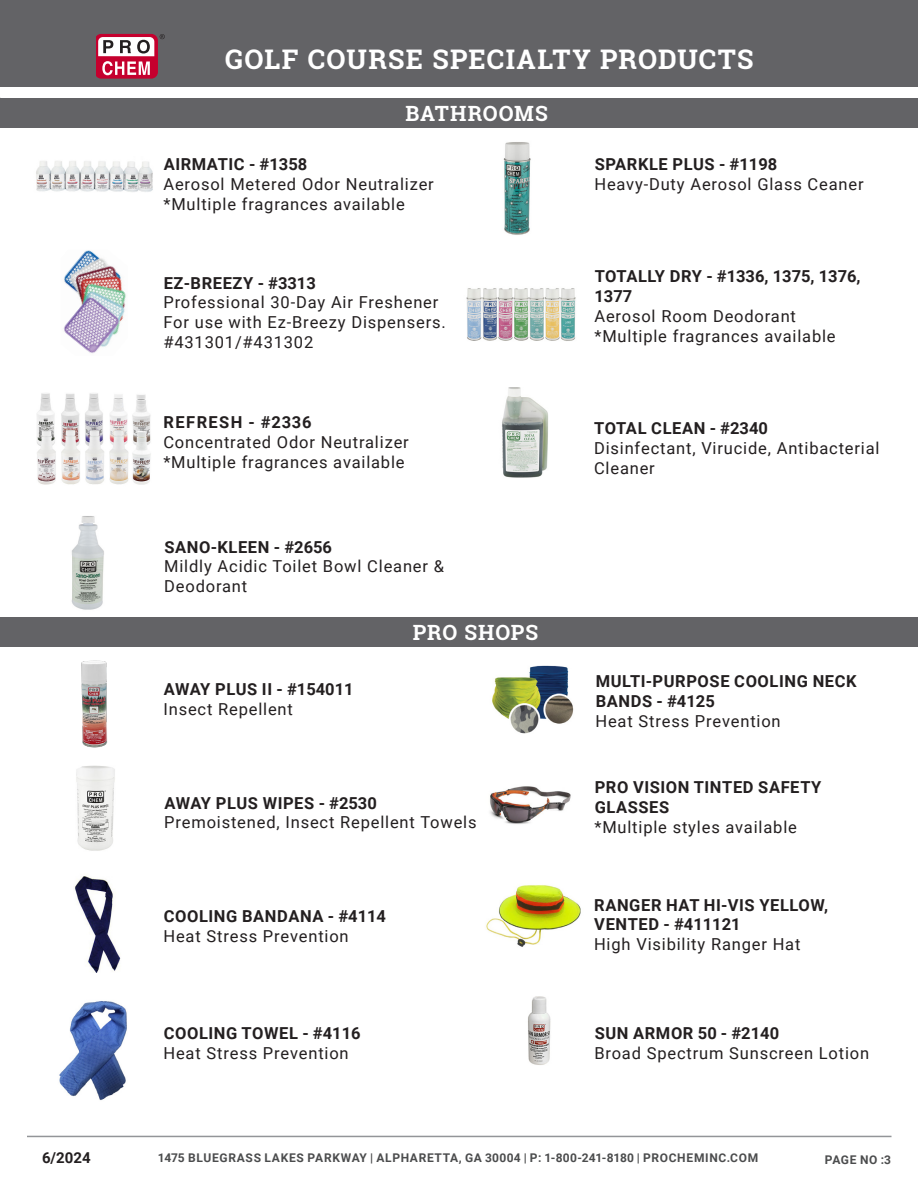
<style>
.page{position:relative;width:918px;height:1188px;background:#fff}
.page>*{position:absolute;margin:0;border:0;box-sizing:border-box;transform-origin:0 0}
.Fourth_tittle{font:700 27px "Roboto Slab";letter-spacing:.045em;color:#fff}
.Fourth_tittle-2{font:700 21px "Roboto Slab";letter-spacing:.04em;color:#fff}
.Details{font:16.5px/19.8px "Roboto";letter-spacing:.05em;color:#231f20}
.Details-2{font:700 16.5px/19.8px "Roboto";letter-spacing:.035em;color:#231f20}
.Details-3{font:700 16.5px/19.8px "Roboto";color:#231f20}
.Details-4{font:700 16.5px "Roboto";letter-spacing:.005em;color:#231f20}
.Details-5{font:700 16.5px "Roboto";letter-spacing:.085em;color:#231f20}
.t1{font:700 15px "Roboto";color:#231f20}
.tag_no_cc{font:700 12px "Roboto";letter-spacing:.055em;color:#4b4c4d}
</style>
<div class="page">
<hr style="left:27px;top:1136px;width:865px;height:1px;background:#939598">
<div style="left:0;top:617px;width:918px;height:29px;background:#636366"></div>
<img style="left:36px;top:161px;width:117px;height:31px">
<img style="left:37px;top:393px;width:114px;height:92px">
<img style="left:466px;top:288px;width:110px;height:53px">
<img style="left:63px;top:250px;width:63px;height:103px">
<img style="left:71px;top:516px;width:33px;height:94px">
<img style="left:502px;top:387px;width:46px;height:91px">
<img style="left:503px;top:142px;width:28px;height:93px">
<div style="left:0;top:98px;width:918px;height:29px;background:#636366"></div>
<div style="left:0;top:0;width:918px;height:86px;background:#636366"></div>
<svg style="left:96px;top:34px;width:69px;height:45px;background:#c16b7f"></svg>
<img style="left:490px;top:786px;width:81px;height:38px">
<img style="left:486px;top:885px;width:95px;height:62px">
<img style="left:76px;top:765px;width:39px;height:86px">
<img style="left:528px;top:996px;width:23px;height:69px">
<img style="left:492px;top:665px;width:82px;height:69px">
<img style="left:59px;top:1001px;width:68px;height:100px">
<img style="left:74px;top:876px;width:47px;height:97px">
<img style="left:81px;top:660px;width:27px;height:88px">
<p class="Fourth_tittle" style="left:225px;top:41px;width:530px">GOLF COURSE SPECIALTY PRODUCTS</p>
<p class="Fourth_tittle-2" style="left:405px;top:99px;width:144px">BATHROOMS</p>
<p class="Details-2" style="left:164px;top:154px;width:145px">AIRMATIC - #1358</p>
<p class="Details" style="left:163px;top:174px;width:272px">Aerosol Metered Odor Neutralizer</p>
<p class="Details" style="left:163px;top:194px;width:243px">*Multiple fragrances available</p>
<p class="Details-2" style="left:164px;top:272px;width:154px">EZ-BREEZY - #3313</p>
<p class="Details" style="left:163px;top:292px;width:276px">Professional 30-Day Air Freshener</p>
<p class="Details" style="left:163px;top:312px;width:284px">For use with Ez-Breezy Dispensers. #431301/#431302</p>
<p class="Details-5" style="left:164px;top:411px;width:150px">REFRESH - #2336</p>
<p class="Details" style="left:163px;top:432px;width:247px">Concentrated Odor Neutralizer</p>
<p class="Details" style="left:163px;top:451px;width:243px">*Multiple fragrances available</p>
<p class="Details-2" style="left:165px;top:536px;width:169px">SANO-KLEEN - #2656</p>
<p class="Details" style="left:164px;top:556px;width:281px">Mildly Acidic Toilet Bowl Cleaner &amp;<br>Deodorant</p>
<p class="Details-4" style="left:164px;top:678px;width:191px">AWAY PLUS II - #154011</p>
<p class="Details" style="left:163px;top:698px;width:131px">Insect Repellent</p>
<p class="Fourth_tittle-2" style="left:413px;top:618px;width:127px">PRO SHOPS</p>
<p class="Details-2" style="left:164px;top:792px;width:214px">AWAY PLUS WIPES - #2530</p>
<p class="Details" style="left:164px;top:812px;width:314px">Premoistened, Insect Repellent Towels</p>
<p class="Details-2" style="left:164px;top:906px;width:224px">COOLING BANDANA - #4114</p>
<p class="Details" style="left:163px;top:926px;width:187px">Heat Stress Prevention</p>
<p class="Details-2" style="left:164px;top:1023px;width:198px">COOLING TOWEL - #4116</p>
<p class="Details" style="left:163px;top:1042px;width:187px">Heat Stress Prevention</p>
<p class="Details-2" style="left:595px;top:154px;width:184px">SPARKLE PLUS - #1198</p>
<p class="Details" style="left:594px;top:174px;width:271px">Heavy-Duty Aerosol Glass Ceaner</p>
<p class="Details-3" style="left:594px;top:266px;width:268px">TOTALLY DRY - #1336, 1375, 1376,<br>1377</p>
<p class="Details" style="left:594px;top:305px;width:203px">Aerosol Room Deodorant</p>
<p class="Details" style="left:594px;top:325px;width:243px">*Multiple fragrances available</p>
<p class="Details-2" style="left:594px;top:418px;width:175px">TOTAL CLEAN - #2340</p>
<p class="Details" style="left:594px;top:437px;width:287px">Disinfectant, Virucide, Antibacterial<br>Cleaner</p>
<p class="Details-2" style="left:596px;top:671px;width:262px">MULTI-PURPOSE COOLING NECK<br>BANDS - #4125</p>
<p class="Details" style="left:595px;top:711px;width:187px">Heat Stress Prevention</p>
<p class="Details-2" style="left:595px;top:777px;width:228px">PRO VISION TINTED SAFETY<br>GLASSES</p>
<p class="Details" style="left:594px;top:816px;width:204px">*Multiple styles available</p>
<p class="Details-2" style="left:594px;top:894px;width:235px">RANGER HAT HI-VIS YELLOW,<br>VENTED - #411121</p>
<p class="Details" style="left:594px;top:934px;width:208px">High Visibility Ranger Hat</p>
<p class="Details-2" style="left:595px;top:1023px;width:186px">SUN ARMOR 50 - #2140</p>
<p class="Details" style="left:594px;top:1042px;width:276px">Broad Spectrum Sunscreen Lotion</p>
<p class="t1" style="left:42px;top:1147px;width:50px">6/2024</p>
<p class="tag_no_cc" style="left:158px;top:1149px;width:602px">1475 BLUEGRASS LAKES PARKWAY | ALPHARETTA, GA 30004 | P: 1-800-241-8180 | PROCHEMINC.COM</p>
<p class="tag_no_cc" style="left:825px;top:1151px;width:68px">PAGE NO :3</p>
</div>
